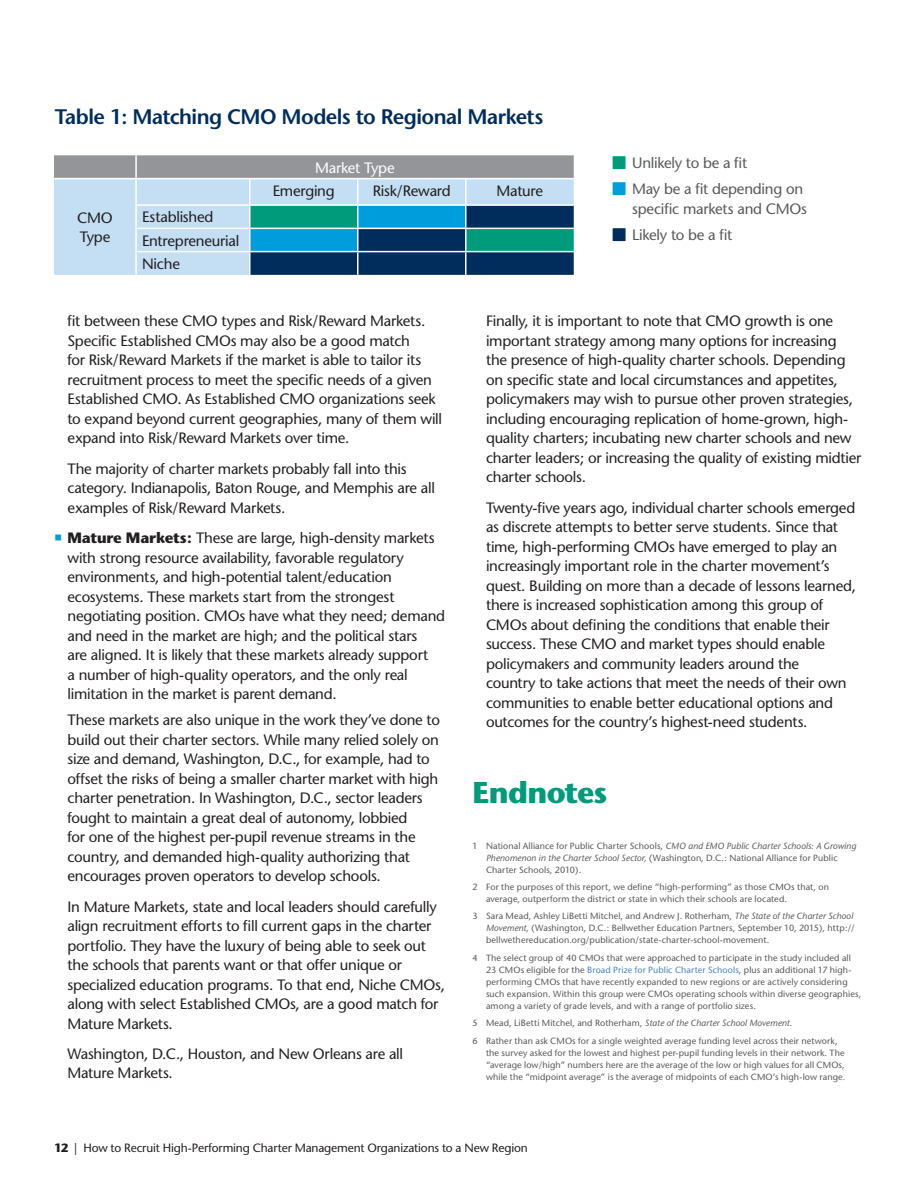
<style>
.page{position:relative;width:918px;height:1188px;background:#fff}
.page>*{position:absolute;margin:0;border:0;box-sizing:border-box;transform-origin:0 0}
.t1{font:700 30px "Stone Sans";letter-spacing:-.025em;color:#009b7a}
.t2{font:600 21px "Stone Sans";letter-spacing:-.025em;color:#002d5c}
.t3{font:15px/19.5px "Stone Sans";letter-spacing:-.015em;color:#231f20}
.t4{font:15px/26.2px "Stone Sans";letter-spacing:-.015em;color:#58595b}
.t5{font:15px "Stone Sans";letter-spacing:-.015em;color:#fff}
.t6{font:12px "Stone Sans";letter-spacing:-.015em;color:#231f20}
.t7{font:9px/12px "Stone Sans";letter-spacing:.01em;color:#58595b}
.s1{color:#009ddc}
.s2{font-weight:700}
.s3{font-style:italic}
.s4{color:#4983c4}
.s5{color:#35abe1}
</style>
<div class="page">
<svg style="left:54px;top:155px;width:520px;height:120px;background:#7ba6bb"></svg>
<hr style="left:135px;top:155px;width:2px;height:23px;background:#fff">
<hr style="left:54px;top:178px;width:82px;height:1px;background:#fff">
<hr style="left:136px;top:178px;width:114px;height:1px;background:#fff">
<hr style="left:250px;top:178px;width:108px;height:1px;background:#fff">
<hr style="left:358px;top:178px;width:108px;height:1px;background:#fff">
<hr style="left:466px;top:178px;width:108px;height:1px;background:#fff">
<h2 class="t2" style="left:55px;top:104px;width:490px">Table 1: Matching CMO Models to Regional Markets</h2>
<p class="t5" style="left:315px;top:158px;width:81px">Market Type</p>
<p class="t3" style="left:77px;top:208px;width:37px">CMO<br>Type</p>
<p class="t3" style="left:273px;top:181px;width:64px">Emerging</p>
<p class="t3" style="left:373px;top:181px;width:80px">Risk/Reward</p>
<p class="t3" style="left:497px;top:181px;width:48px">Mature</p>
<p class="t3" style="left:142px;top:206px;width:99px;line-height:23.2px">Established<br>Entrepreneurial<br>Niche</p>
<p class="t4" style="left:632px;top:150px;width:172px">Unlikely to be a fit<br>May be a fit depending on</p>
<p class="t4" style="left:632px;top:196px;width:176px">specific markets and CMOs<br>Likely to be a fit</p>
<p class="t3" style="left:68px;top:312px;width:376px">fit between these CMO types and Risk/Reward Markets.<br>Specific Established CMOs may also be a good match<br>for Risk/Reward Markets if the market is able to tailor its recruitment process to meet the specific needs of a given Established CMO. As Established CMO organizations seek to expand beyond current geographies, many of them will expand into Risk/Reward Markets over time.</p>
<p class="t3" style="left:68px;top:459px;width:369px">The majority of charter markets probably fall into this category. Indianapolis, Baton Rouge, and Memphis are all examples of Risk/Reward Markets.</p>
<p class="t3" style="left:68px;top:528px;width:379px;text-indent:-14px"><span class="s1">○</span> <span class="s2">Mature Markets:</span> These are large, high-density markets with strong resource availability, favorable regulatory environments, and high-potential talent/education ecosystems. These markets start from the strongest negotiating position. CMOs have what they need; demand and need in the market are high; and the political stars<br>are aligned. It is likely that these markets already support<br>a number of high-quality operators, and the only real limitation in the market is parent demand.</p>
<p class="t3" style="left:68px;top:710px;width:374px">These markets are also unique in the work they’ve done to build out their charter sectors. While many relied solely on size and demand, Washington, D.C., for example, had to offset the risks of being a smaller charter market with high charter penetration. In Washington, D.C., sector leaders fought to maintain a great deal of autonomy, lobbied<br>for one of the highest per-pupil revenue streams in the country, and demanded high-quality authorizing that encourages proven operators to develop schools.</p>
<p class="t3" style="left:68px;top:897px;width:379px">In Mature Markets, state and local leaders should carefully align recruitment efforts to fill current gaps in the charter portfolio. They have the luxury of being able to seek out the schools that parents want or that offer unique or specialized education programs. To that end, Niche CMOs, along with select Established CMOs, are a good match for Mature Markets.</p>
<p class="t3" style="left:68px;top:1044px;width:337px">Washington, D.C., Houston, and New Orleans are all<br>Mature Markets.</p>
<p class="t3" style="left:486px;top:312px;width:377px">Finally, it is important to note that CMO growth is one important strategy among many options for increasing the presence of high-quality charter schools. Depending on specific state and local circumstances and appetites, policymakers may wish to pursue other proven strategies, including encouraging replication of home-grown, high&shy;quality charters; incubating new charter schools and new charter leaders; or increasing the quality of existing midtier charter schools.</p>
<p class="t3" style="left:486px;top:498px;width:371px">Twenty-five years ago, individual charter schools emerged as discrete attempts to better serve students. Since that time, high-performing CMOs have emerged to play an increasingly important role in the charter movement’s quest. Building on more than a decade of lessons learned, there is increased sophistication among this group of CMOs about defining the conditions that enable their success. These CMO and market types should enable policymakers and community leaders around the<br>country to take actions that meet the needs of their own communities to enable better educational options and outcomes for the country’s highest-need students.</p>
<h1 class="t1" style="left:472px;top:775px;width:136px">Endnotes</h1>
<p class="t7" style="left:486px;top:839px;width:372px;text-indent:-14px">1 National Alliance for Public Charter Schools, <span class="s3">CMO and EMO Public Charter Schools: A Growing<br>Phenomenon in the Charter School Sector,</span> (Washington, D.C.: National Alliance for Public<br>Charter Schools, 2010).</p>
<p class="t7" style="left:486px;top:881px;width:345px;text-indent:-14px">2 For the purposes of this report, we define “high-performing” as those CMOs that, on average, outperform the district or state in which their schools are located.</p>
<p class="t7" style="left:486px;top:910px;width:370px;text-indent:-14px">3 Sara Mead, Ashley LiBetti Mitchel, and Andrew J. Rotherham, <span class="s3">The State of the Charter School<br>Movement,</span> (Washington, D.C.: Bellwether Education Partners, September 10, 2015), http:// bellwethereducation.org/publication/state-charter-school-movement.</p>
<p class="t7" style="left:486px;top:952px;width:377px;text-indent:-14px">4 The select group of 40 CMOs that were approached to participate in the study included all 23 CMOs eligible for the <span class="s4">Broad Prize for Public Charter Schools</span>, plus an additional 17 high&shy;performing CMOs that have recently expanded to new regions or are actively considering such expansion. Within this group were CMOs operating schools within diverse geographies, among a variety of grade levels, and with a range of portfolio sizes.</p>
<p class="t7" style="left:472px;top:1014px;width:367px;line-height:17.4px">5 Mead, LiBetti Mitchel, and Rotherham, <span class="s3">State of the Charter School Movement.<br></span>6 Rather than ask CMOs for a single weighted average funding level across their network,</p>
<p class="t7" style="left:486px;top:1046px;width:361px;text-align:justify">the survey asked for the lowest and highest per-pupil funding levels in their network. The “average low/high” numbers here are the average of the low or high values for all CMOs, while the “midpoint average” is the average of midpoints of each CMO’s high-low range<span class="s5">.</span></p>
<p class="t6" style="left:54px;top:1141px;width:475px"><span class="s2">12</span> | How to Recruit High-Performing Charter Management Organizations to a New Region</p>
</div>
